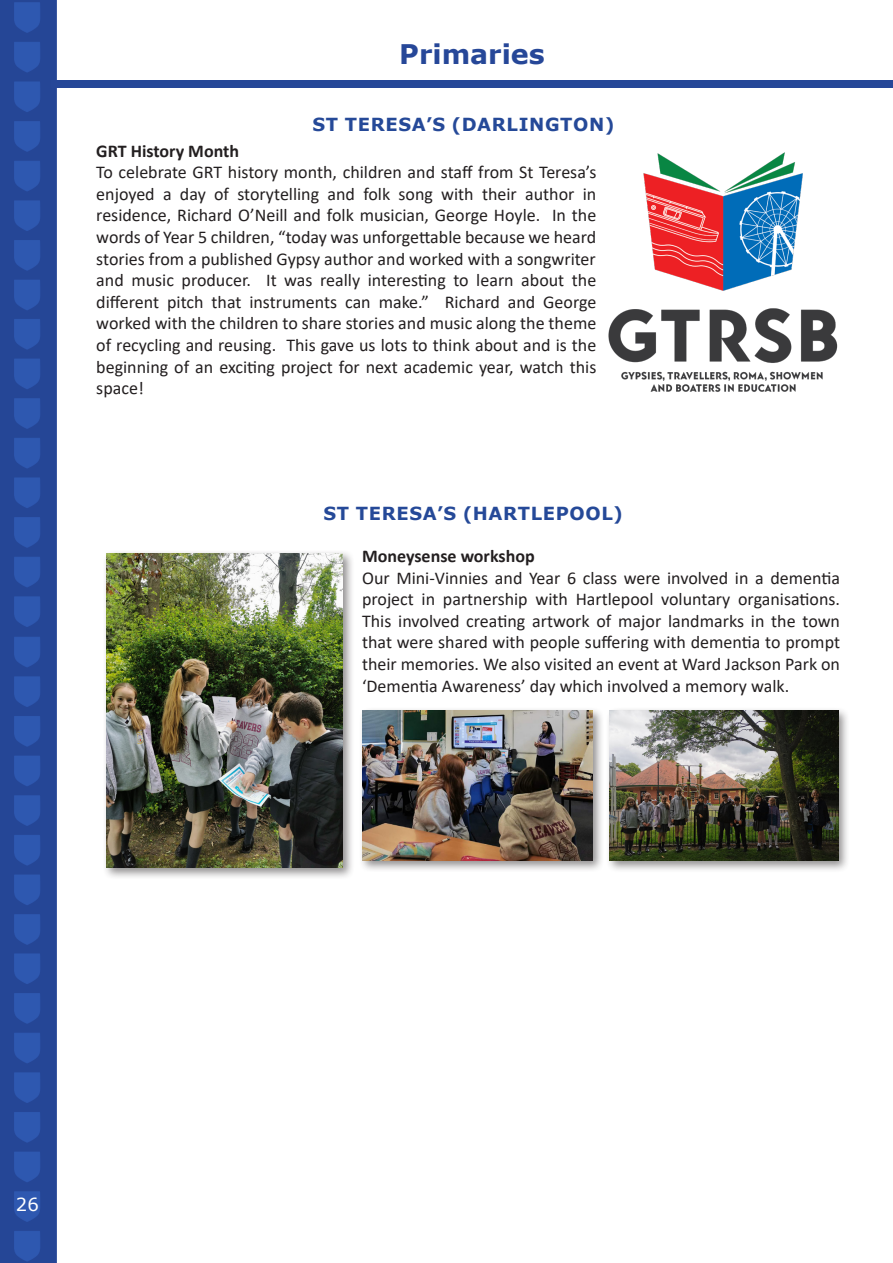
<style>
.page{position:relative;width:893px;height:1263px;background:#fff}
.page>*{position:absolute;margin:0;border:0;box-sizing:border-box;transform-origin:0 0}
.t1{font:700 27px "Verdana";color:#264798}
.t2{font:18px/21.6px "Calibri";color:#231f20;text-align:justify}
.t3{font:700 18px "Verdana";letter-spacing:.035em;color:#254998}
.t4{font:700 18px "Calibri";color:#231f20}
.t5{font:18px "Verdana";color:#fff}
</style>
<div class="page">
<img style="left:0;top:0;width:893px;height:1263px">
<div style="left:51px;top:81px;width:842px;height:7px;background:#264798"></div>
<div style="left:102px;top:549px;width:253px;height:331px;background:#231f20;opacity:.5"></div>
<img style="left:106px;top:553px;width:237px;height:314px">
<div style="left:358px;top:707px;width:247px;height:166px;background:#231f20;opacity:.5"></div>
<img style="left:362px;top:710px;width:230px;height:151px">
<div style="left:605px;top:707px;width:246px;height:166px;background:#231f20;opacity:.5"></div>
<img style="left:609px;top:710px;width:229px;height:151px">
<img style="left:607px;top:152px;width:233px;height:242px">
<p class="t1" style="left:399px;top:35px;width:147px">Primaries</p>
<p class="t3" style="left:312px;top:112px;width:303px">ST TERESA’S (DARLINGTON)</p>
<p class="t4" style="left:96px;top:138px;width:144px">GRT History Month</p>
<p class="t2" style="left:96px;top:161px;width:502px">To celebrate GRT history month, children and staff from St Teresa’s</p>
<p class="t2" style="left:96px;top:183px;width:502px">enjoyed a day of storytelling and folk song with their author in</p>
<p class="t2" style="left:96px;top:204px;width:502px">residence, Richard O’Neill and folk musician, George Hoyle. In the words of Year 5 children, “today was unforgettable because we heard stories from a published Gypsy author and worked with a songwriter</p>
<p class="t2" style="left:96px;top:269px;width:502px">and music producer. It was really interesting to learn about the</p>
<p class="t2" style="left:96px;top:291px;width:502px">different pitch that instruments can make.” Richard and George worked with the children to share stories and music along the theme of recycling and reusing. This gave us lots to think about and is the beginning of an exciting project for next academic year, watch this space!</p>
<p class="t3" style="left:323px;top:501px;width:301px">ST TERESA’S (HARTLEPOOL)</p>
<p class="t4" style="left:362px;top:543px;width:174px">Moneysense workshop</p>
<p class="t2" style="left:362px;top:566px;width:479px">Our Mini-Vinnies and Year 6 class were involved in a dementia project in partnership with Hartlepool voluntary organisations.<br>This involved creating artwork of major landmarks in the town that were shared with people suffering with dementia to prompt their memories. We also visited an event at Ward Jackson Park on ‘Dementia Awareness’ day which involved a memory walk.</p>
<p class="t5" style="left:16px;top:1192px;width:24px">26</p>
</div>
